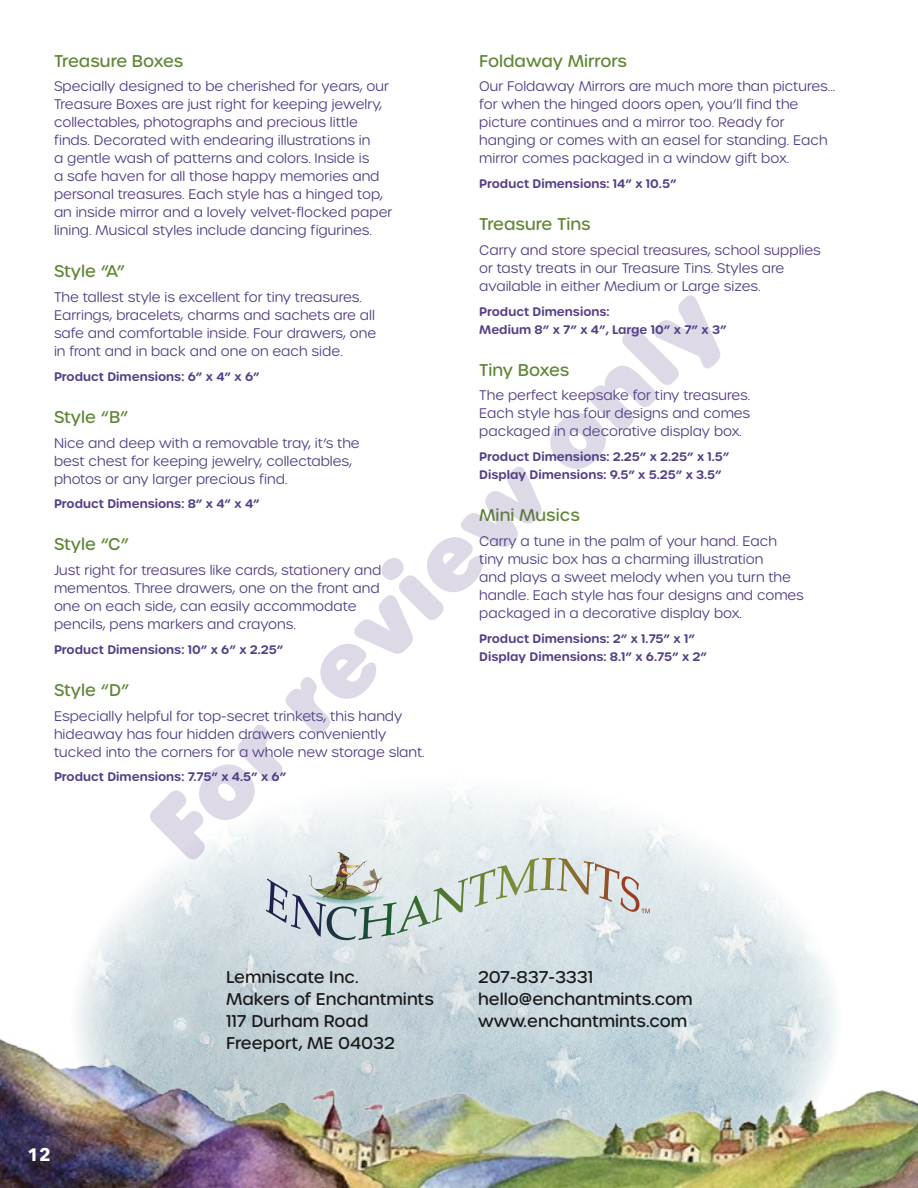
<style>
.page{position:relative;width:918px;height:1188px;background:#fff}
.page>*{position:absolute;margin:0;border:0;box-sizing:border-box;transform-origin:0 0}
.t1{font:800 90px "Urbane Rounded";color:#554187}
.t2{font:700 18px "Avenir Next";color:#fff}
.t3{font:500 16.5px/21.8px "Urbane Rounded";color:#1a1a1a}
.t4{font:500 16.5px "Urbane Rounded";color:#628737}
.t5{font:300 13.5px/18px "Urbane Rounded";color:#554187}
.t6{font:600 12px/18px "Urbane Rounded";color:#554187}
</style>
<div class="page">
<img style="left:77px;top:790px;width:758px;height:238px">
<img style="left:0;top:1028px;width:918px;height:160px">
<svg style="left:496px;top:858px;width:102px;height:41px;background:#c9cfc2"></svg>
<img style="left:295px;top:838px;width:91px;height:80px">
<svg style="left:641px;top:909px;width:9px;height:4px"></svg>
<p class="t4" style="left:479px;top:50px;width:149px">Foldaway Mirrors</p>
<p class="t5" style="left:479px;top:77px;width:358px">Our Foldaway Mirrors are much more than pictures… for when the hinged doors open, you’ll find the picture continues and a mirror too. Ready for hanging or comes with an easel for standing. Each mirror comes packaged in a window gift box.</p>
<p class="t6" style="left:479px;top:175px;width:199px">Product Dimensions: 14” x 10.5”</p>
<p class="t4" style="left:479px;top:213px;width:113px">Treasure Tins</p>
<p class="t5" style="left:479px;top:241px;width:343px">Carry and store special treasures, school supplies or tasty treats in our Treasure Tins. Styles are available in either Medium or Large sizes.</p>
<p class="t6" style="left:479px;top:302px;width:249px">Product Dimensions:<br>Medium 8” x 7” x 4”, Large 10” x 7” x 3”</p>
<p class="t4" style="left:479px;top:359px;width:91px">Tiny Boxes</p>
<p class="t5" style="left:479px;top:386px;width:272px;text-align:justify">The perfect keepsake for tiny treasures.<br>Each style has four designs and comes packaged in a decorative display box.</p>
<p class="t6" style="left:479px;top:448px;width:252px">Product Dimensions: 2.25” x 2.25” x 1.5”<br>Display Dimensions: 9.5” x 5.25” x 3.5”</p>
<p class="t4" style="left:479px;top:504px;width:102px">Mini Musics</p>
<p class="t5" style="left:479px;top:532px;width:326px">Carry a tune in the palm of your hand. Each tiny music box has a charming illustration<br>and plays a sweet melody when you turn the handle. Each style has four designs and comes packaged in a decorative display box.</p>
<p class="t6" style="left:479px;top:629px;width:229px">Product Dimensions: 2” x 1.75” x 1”<br>Display Dimensions: 8.1” x 6.75” x 2”</p>
<p class="t4" style="left:54px;top:50px;width:131px">Treasure Boxes</p>
<p class="t5" style="left:54px;top:77px;width:340px">Specially designed to be cherished for years, our Treasure Boxes are just right for keeping jewelry, collectables, photographs and precious little finds. Decorated with endearing illustrations in<br>a gentle wash of patterns and colors. Inside is<br>a safe haven for all those happy memories and personal treasures. Each style has a hinged top, an inside mirror and a lovely velvet-flocked paper lining. Musical styles include dancing figurines.</p>
<p class="t4" style="left:54px;top:260px;width:73px">Style “A”</p>
<p class="t5" style="left:54px;top:288px;width:324px">The tallest style is excellent for tiny treasures.<br>Earrings, bracelets, charms and sachets are all safe and comfortable inside. Four drawers, one in front and in back and one on each side.</p>
<p class="t6" style="left:54px;top:367px;width:207px">Product Dimensions: 6” x 4” x 6”</p>
<p class="t4" style="left:54px;top:406px;width:76px">Style “B”</p>
<p class="t5" style="left:54px;top:434px;width:307px">Nice and deep with a removable tray, it’s the best chest for keeping jewelry, collectables, photos or any larger precious find.</p>
<p class="t6" style="left:54px;top:495px;width:207px">Product Dimensions: 8” x 4” x 4”</p>
<p class="t4" style="left:54px;top:533px;width:76px">Style “C”</p>
<p class="t5" style="left:54px;top:561px;width:329px">Just right for treasures like cards, stationery and mementos. Three drawers, one on the front and one on each side, can easily accommodate pencils, pens markers and crayons.</p>
<p class="t6" style="left:54px;top:640px;width:231px">Product Dimensions: 10” x 6” x 2.25”</p>
<p class="t4" style="left:54px;top:679px;width:77px">Style “D”</p>
<p class="t5" style="left:54px;top:707px;width:372px">Especially helpful for top-secret trinkets, this handy hideaway has four hidden drawers conveniently tucked into the corners for a whole new storage slant.</p>
<p class="t6" style="left:54px;top:768px;width:234px">Product Dimensions: 7.75” x 4.5” x 6”</p>
<h1 class="t1" style="left:120px;top:799px;width:765px;rotate:-45deg">For review only</h1>
<h2 class="t2" style="left:28px;top:1143px;width:25px">12</h2>
<p class="t3" style="left:226px;top:967px;width:209px">Lemniscate Inc.<br>Makers of Enchantmints<br>117 Durham Road<br>Freeport, ME 04032</p>
<p class="t3" style="left:478px;top:967px;width:216px">207-837-3331 hello@enchantmints.com www.enchantmints.com</p>
</div>
